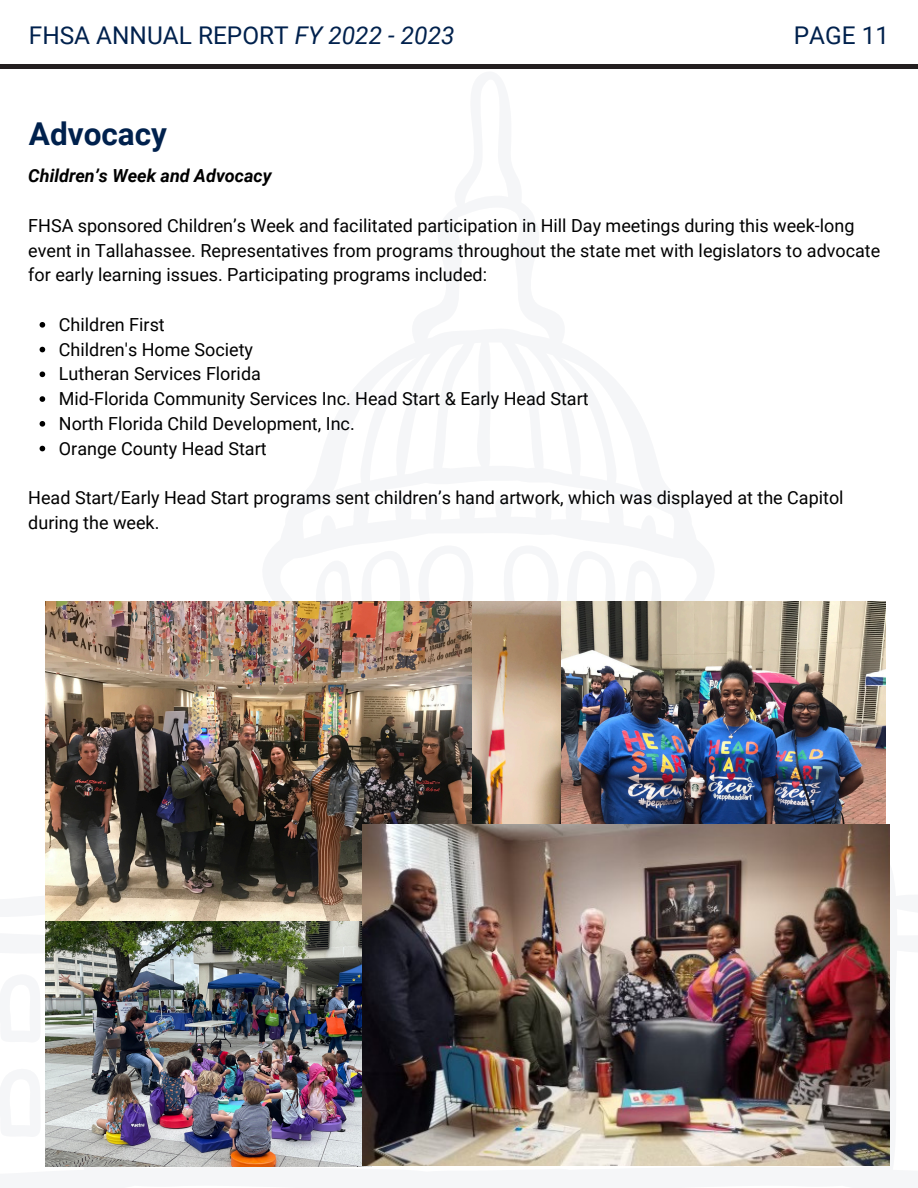
<style>
.page{position:relative;width:918px;height:1188px;background:#fff}
.page>*{position:absolute;margin:0;border:0;box-sizing:border-box;transform-origin:0 0}
.t1{font:700 31.5px "Roboto";color:#00214d}
.t2{font:24.45px "Roboto";color:#00214d}
.t3{font:18px/24.8px "Roboto";color:#000}
.t4{font:italic 700 18px "Roboto";color:#000}
.s1{font-style:italic}
</style>
<div class="page">
<hr style="left:0;top:65px;width:918px;height:4px;background:#231f20">
<img style="left:45px;top:921px;width:318px;height:245px">
<img style="left:561px;top:601px;width:324px;height:224px">
<img style="left:472px;top:601px;width:89px;height:224px">
<img style="left:45px;top:601px;width:427px;height:320px">
<img style="left:363px;top:825px;width:526px;height:341px">
<p class="t2" style="left:29px;top:21px;width:427px">FHSA ANNUAL REPORT <span class="s1">FY 2022 - 2023</span></p>
<p class="t2" style="left:794px;top:21px;width:97px">PAGE 11</p>
<p class="t1" style="left:29px;top:115px;width:140px">Advocacy</p>
<h2 class="t4" style="left:28px;top:166px;width:245px">Children’s Week and Advocacy</h2>
<h2 class="t3" style="left:28px;top:213px;width:854px">FHSA sponsored Children’s Week and facilitated participation in Hill Day meetings during this week-long event in Tallahassee. Representatives from programs throughout the state met with legislators to advocate for early learning issues. Participating programs included:</h2>
<p class="t3" style="left:59px;top:312px;width:107px">Children First</p>
<p class="t3" style="left:59px;top:337px;width:196px">Children's Home Society</p>
<h1 class="t3" style="left:59px;top:362px;width:204px">Lutheran Services Florida</h1>
<h3 class="t3" style="left:59px;top:387px;width:531px">Mid-Florida Community Services Inc. Head Start &amp; Early Head Start</h3>
<p class="t3" style="left:59px;top:411px;width:297px">North Florida Child Development, Inc.</p>
<p class="t3" style="left:59px;top:436px;width:209px">Orange County Head Start</p>
<p class="t3" style="left:28px;top:486px;width:817px">Head Start/Early Head Start programs sent children’s hand artwork, which was displayed at the Capitol during the week.</p>
</div>
